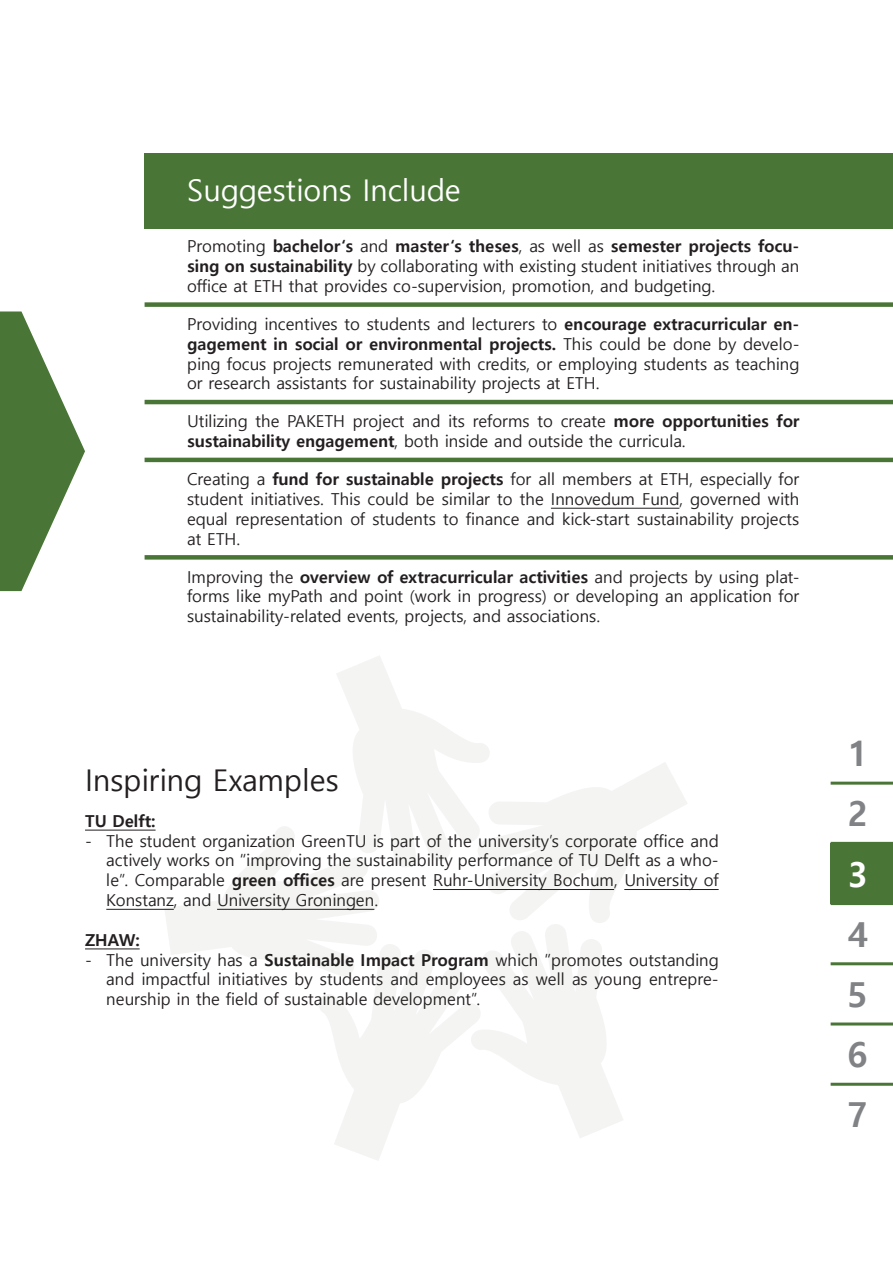
<style>
.page{position:relative;width:893px;height:1263px;background:#fff}
.page>*{position:absolute;margin:0;border:0;box-sizing:border-box;transform-origin:0 0}
.t1{font:700 34.5px "Malgun Gothic";color:#808285}
.t2{font:700 34.5px "Malgun Gothic";color:#fff}
.Header_2_B{font:30px "Malgun Gothic";color:#fff}
.Header_2_B-2{font:30px "Malgun Gothic";color:#231f20}
.t3{font:16.5px/19.8px "Malgun Gothic";color:#231f20;text-align:justify}
.t4{font:700 16.5px "Malgun Gothic";color:#231f20}
.s1{font-weight:700}
</style>
<div class="page">
<svg style="left:329px;top:950px;width:105px;height:210px;fill:#f4f5f3"></svg>
<svg style="left:149px;top:828px;width:255px;height:193px"></svg>
<svg style="left:280px;top:656px;width:175px;height:233px"></svg>
<svg style="left:434px;top:958px;width:189px;height:180px"></svg>
<svg style="left:455px;top:734px;width:232px;height:228px"></svg>
<div style="left:145px;top:153px;width:748px;height:76px;background:#497536"></div>
<hr style="left:85px;top:830px;width:71px;height:1px;background:#231f20">
<hr style="left:433px;top:889px;width:181px;height:1px;background:#231f20">
<hr style="left:624px;top:889px;width:95px;height:1px;background:#231f20">
<hr style="left:106px;top:909px;width:68px;height:1px;background:#231f20">
<hr style="left:217px;top:909px;width:157px;height:1px;background:#231f20">
<hr style="left:85px;top:948px;width:55px;height:1px;background:#231f20">
<div style="left:145px;top:302px;width:748px;height:5px;background:#497536"></div>
<hr style="left:145px;top:400px;width:748px;height:4px;background:#497536">
<hr style="left:145px;top:458px;width:748px;height:4px;background:#497536">
<div style="left:145px;top:555px;width:748px;height:5px;background:#497536"></div>
<hr style="left:551px;top:508px;width:128px;height:1px;background:#231f20">
<div style="left:831px;top:843px;width:62px;height:60px;background:#497536"></div>
<hr style="left:831px;top:842px;width:62px;height:3px;background:#497536">
<hr style="left:831px;top:902px;width:62px;height:3px;background:#497536">
<hr style="left:831px;top:962px;width:62px;height:3px;background:#497536">
<hr style="left:831px;top:1022px;width:62px;height:3px;background:#497536">
<hr style="left:831px;top:1083px;width:62px;height:3px;background:#497536">
<hr style="left:831px;top:782px;width:62px;height:3px;background:#497536">
<svg style="left:0;top:311px;width:85px;height:280px"></svg>
<p class="Header_2_B" style="left:187px;top:173px;width:275px">Suggestions Include</p>
<p class="t3" style="left:187px;top:237px;width:614px">Promoting <span class="s1">bachelor‘s</span> and <span class="s1">master‘s theses</span>, as well as <span class="s1">semester projects focu&shy;sing on sustainability</span> by collaborating with existing student initiatives through an office at ETH that provides co-supervision, promotion, and budgeting.</p>
<p class="t3" style="left:187px;top:314px;width:614px">Providing incentives to students and lecturers to <span class="s1">encourage extracurricular en&shy;gagement in social or environmental projects.</span> This could be done by develo&shy;ping focus projects remunerated with credits, or employing students as teaching or research assistants for sustainability projects at ETH.</p>
<p class="t3" style="left:187px;top:412px;width:614px">Utilizing the PAKETH project and its reforms to create <span class="s1">more opportunities for sustainability engagement</span>, both inside and outside the curricula.</p>
<p class="t3" style="left:187px;top:470px;width:614px">Creating a <span class="s1">fund for sustainable projects</span> for all members at ETH, especially for student initiatives. This could be similar to the Innovedum Fund, governed with equal representation of students to finance and kick-start sustainability projects at ETH.</p>
<p class="t3" style="left:187px;top:567px;width:614px">Improving the <span class="s1">overview of extracurricular activities</span> and projects by using plat&shy;forms like myPath and point (work in progress) or developing an application for sustainability-related events, projects, and associations.</p>
<p class="Header_2_B-2" style="left:85px;top:763px;width:255px">Inspiring Examples</p>
<p class="t4" style="left:85px;top:811px;width:72px">TU Delft:</p>
<p class="t3" style="left:106px;top:831px;width:614px;text-indent:-21px">- The student organization GreenTU is part of the university’s corporate office and actively works on “improving the sustainability performance of TU Delft as a who&shy;le”. Comparable <span class="s1">green offices</span> are present Ruhr-University Bochum, University of Konstanz, and University Groningen.</p>
<p class="t4" style="left:85px;top:930px;width:56px">ZHAW:</p>
<p class="t3" style="left:106px;top:950px;width:614px;text-indent:-21px">- The university has a <span class="s1">Sustainable Impact Program</span> which “promotes outstanding and impactful initiatives by students and employees as well as young entrepre&shy;neurship in the field of sustainable development”.</p>
<p class="t1" style="left:848px;top:733px;width:22px">1</p>
<p class="t1" style="left:848px;top:793px;width:22px">2</p>
<p class="t2" style="left:848px;top:853px;width:22px">3</p>
<p class="t1" style="left:848px;top:914px;width:22px">4</p>
<p class="t1" style="left:848px;top:974px;width:22px">5</p>
<p class="t1" style="left:848px;top:1034px;width:22px">6</p>
<p class="t1" style="left:848px;top:1094px;width:22px">7</p>
</div>
